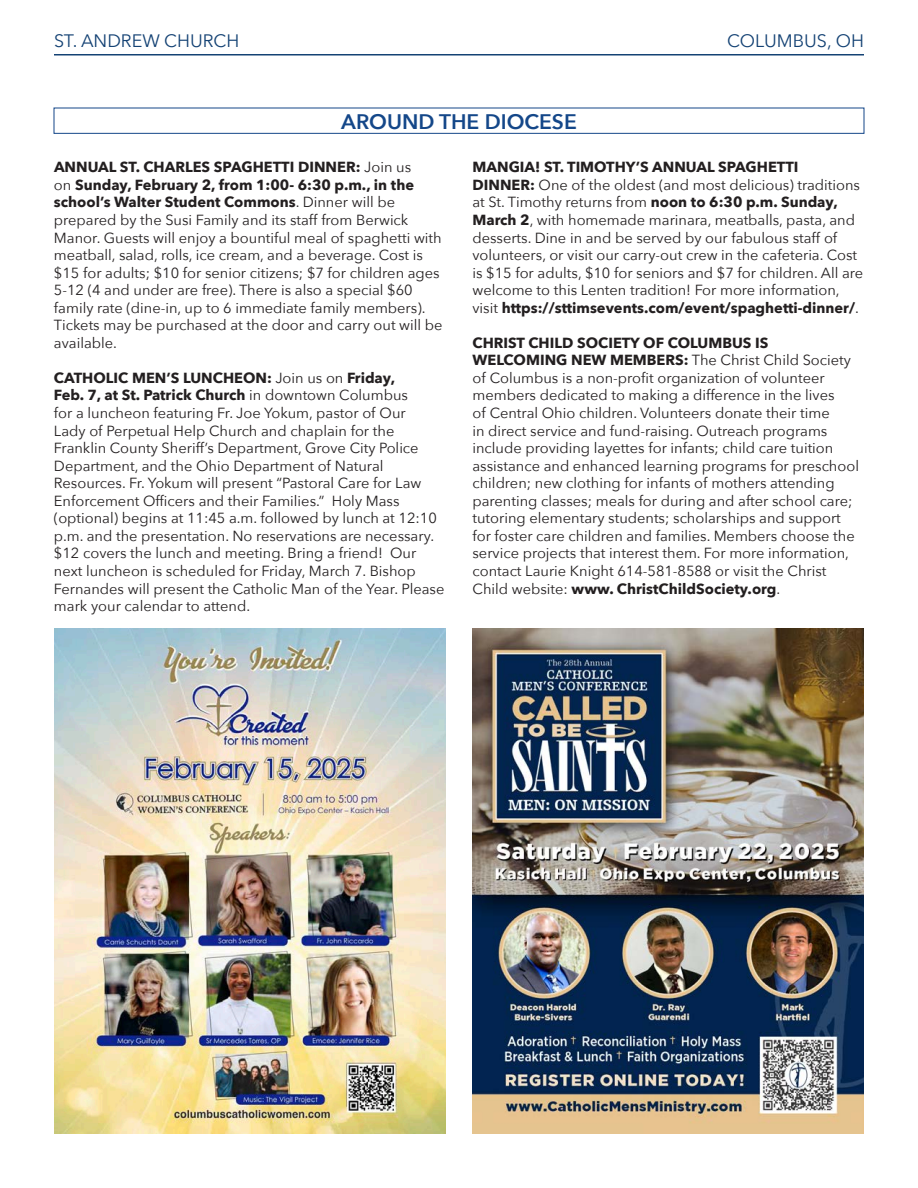
<style>
.page{position:relative;width:918px;height:1188px;background:#fff}
.page>*{position:absolute;margin:0;border:0;box-sizing:border-box;transform-origin:0 0}
.t1{font:600 21px "Avenir Next";color:#144789}
.t2{font:18px "Avenir Next";color:#144274}
.t3{font:14.7px/17.5px "Avenir Next";color:#231f20}
.s1{font-weight:700}
</style>
<div class="page">
<hr style="left:54px;top:54px;width:810px;height:2px;background:#144274">
<div style="left:54px;top:108px;width:810px;height:26px;border:1px solid #144789"></div>
<img style="left:54px;top:629px;width:392px;height:505px">
<img style="left:472px;top:629px;width:392px;height:505px">
<p class="t2" style="left:54px;top:25px;width:187px">ST. ANDREW CHURCH</p>
<p class="t2" style="left:727px;top:26px;width:138px">COLUMBUS, OH</p>
<p class="t1" style="left:341px;top:104px;width:237px">AROUND THE DIOCESE</p>
<p class="t3" style="left:54px;top:158px;width:390px"><span class="s1">ANNUAL ST. CHARLES SPAGHETTI DINNER:</span> Join us<br>on <span class="s1">Sunday, February 2, from 1:00- 6:30 p.m., in the school’s Walter Student Commons</span>. Dinner will be prepared by the Susi Family and its staff from Berwick Manor. Guests will enjoy a bountiful meal of spaghetti with meatball, salad, rolls, ice cream, and a beverage. Cost is $15 for adults; $10 for senior citizens; $7 for children ages 5-12 (4 and under are free). There is also a special $60 family rate (dine-in, up to 6 immediate family members).<br>Tickets may be purchased at the door and carry out will be available.</p>
<p class="t3" style="left:54px;top:368px;width:392px"><span class="s1">CATHOLIC MEN’S LUNCHEON:</span> Join us on <span class="s1">Friday,<br>Feb. 7, at St. Patrick Church</span> in downtown Columbus<br>for a luncheon featuring Fr. Joe Yokum, pastor of Our<br>Lady of Perpetual Help Church and chaplain for the Franklin County Sheriff’s Department, Grove City Police Department, and the Ohio Department of Natural Resources. Fr. Yokum will present “Pastoral Care for Law Enforcement Officers and their Families.” Holy Mass (optional) begins at 11:45 a.m. followed by lunch at 12:10 p.m. and the presentation. No reservations are necessary. $12 covers the lunch and meeting. Bring a friend! Our next luncheon is scheduled for Friday, March 7. Bishop Fernandes will present the Catholic Man of the Year. Please mark your calendar to attend.</p>
<p class="t3" style="left:472px;top:158px;width:392px"><span class="s1">MANGIA! ST. TIMOTHY’S ANNUAL SPAGHETTI DINNER:</span> One of the oldest (and most delicious) traditions at St. Timothy returns from <span class="s1">noon to 6:30 p.m. Sunday, March 2</span>, with homemade marinara, meatballs, pasta, and desserts. Dine in and be served by our fabulous staff of volunteers, or visit our carry-out crew in the cafeteria. Cost is $15 for adults, $10 for seniors and $7 for children. All are welcome to this Lenten tradition! For more information, visit <span class="s1">https://sttimsevents.com/event/spaghetti-dinner/</span>.</p>
<p class="t3" style="left:472px;top:333px;width:388px"><span class="s1">CHRIST CHILD SOCIETY OF COLUMBUS IS WELCOMING NEW MEMBERS:</span> The Christ Child Society of Columbus is a non-profit organization of volunteer members dedicated to making a difference in the lives<br>of Central Ohio children. Volunteers donate their time<br>in direct service and fund-raising. Outreach programs include providing layettes for infants; child care tuition assistance and enhanced learning programs for preschool children; new clothing for infants of mothers attending parenting classes; meals for during and after school care; tutoring elementary students; scholarships and support for foster care children and families. Members choose the service projects that interest them. For more information, contact Laurie Knight 614-581-8588 or visit the Christ Child website: <span class="s1">www. ChristChildSociety.org</span>.</p>
</div>
